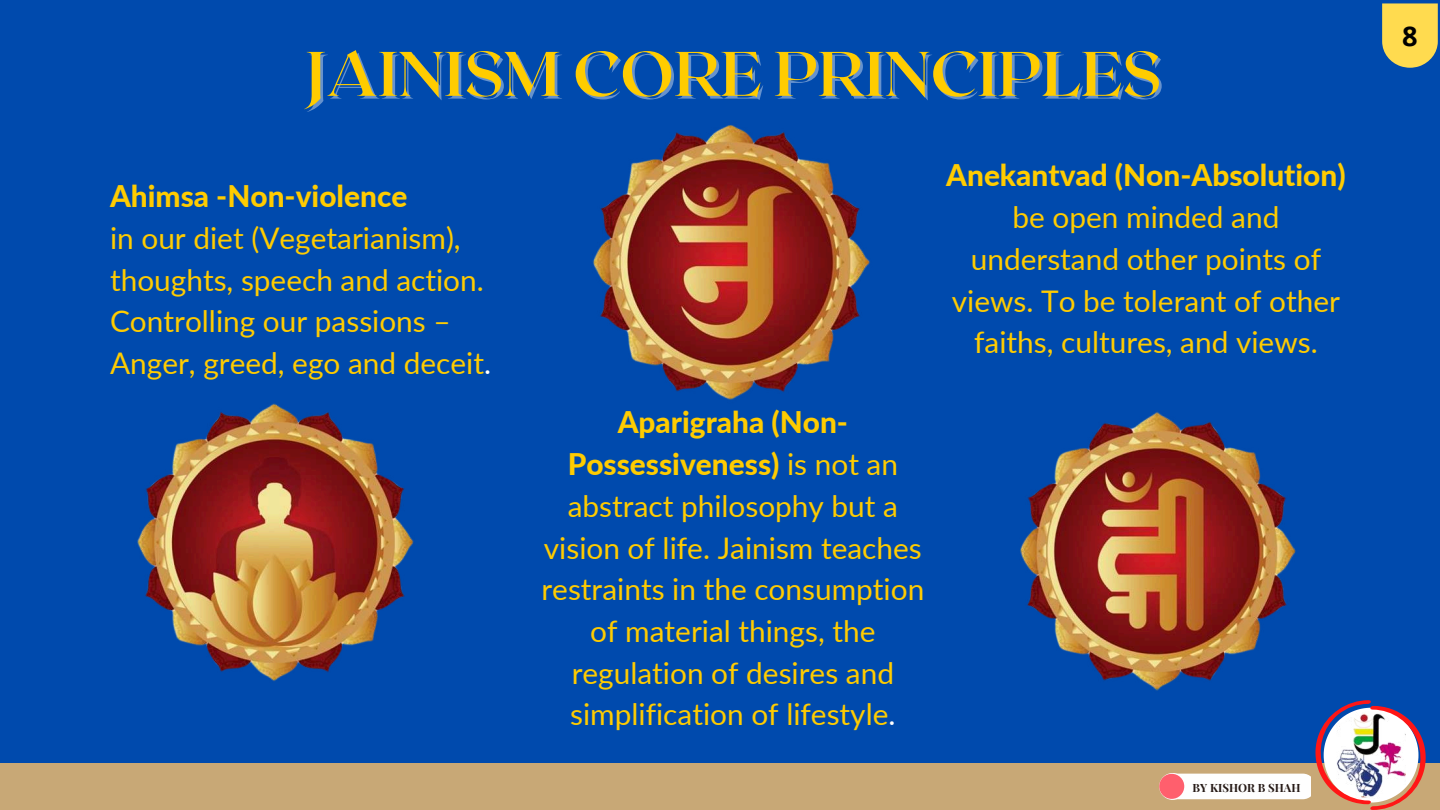
<style>
.page{position:relative;width:1440px;height:810px;background:#004aad}
.page>*{position:absolute;margin:0;border:0;box-sizing:border-box;transform-origin:0 0}
.t1{font:700 62.7px "Roxborough CF";color:#fc0}
.t2{font:29.8px/41.7px "Lato";color:#fc0;text-align:center}
.t3{font:800 29.8px "Lato";color:#fc0}
.t4{font:700 27.2px "Open Sans";color:#000}
.t5{font:700 11.4px "Playfair Display";color:#261a16}
.s1{color:#fff}
.s2{font-weight:800}
</style>
<div class="page">
<img style="left:1020px;top:412px;width:276px;height:279px">
<img style="left:593px;top:125px;width:277px;height:275px">
<img style="left:137px;top:403px;width:277px;height:278px">
<div style="left:0;top:763px;width:1440px;height:47px;background:#c8a876"></div>
<svg style="left:1159px;top:700px;width:267px;height:110px"></svg>
<div style="left:1159px;top:774px;width:25px;height:25px;background:#ff5f6d;border-radius:50%"></div>
<svg style="left:1382px;top:3px;width:56px;height:65px;background:#e4cb58"></svg>
<h1 class="t1" style="left:304px;top:33px;width:859px">JAINISM CORE PRINCIPLES</h1>
<p class="t3" style="left:110px;top:178px;width:299px">Ahimsa -Non-violence</p>
<p class="t2" style="left:110px;top:217px;width:383px;text-align:left">in our diet (Vegetarianism), thoughts, speech and action.<br>Controlling our passions –<br>Anger, greed, ego and deceit<span class="s1">.</span></p>
<p class="t2" style="left:541px;top:401px;width:384px"><span class="s2">Aparigraha (Non-<br>Possessiveness)</span> is not an abstract philosophy but a vision of life. Jainism teaches restraints in the consumption of material things, the regulation of desires and simplification of lifestyle<span class="s1">.</span></p>
<p class="t3" style="left:946px;top:157px;width:401px">Anekantvad (Non-Absolution)</p>
<p class="t2" style="left:952px;top:196px;width:390px">be open minded and understand other points of views. To be tolerant of other faiths, cultures, and views.</p>
<p class="t5" style="left:1193px;top:780px;width:109px">BY KISHOR B SHAH</p>
<p class="t4" style="left:1402px;top:17px;width:17px">8</p>
</div>
